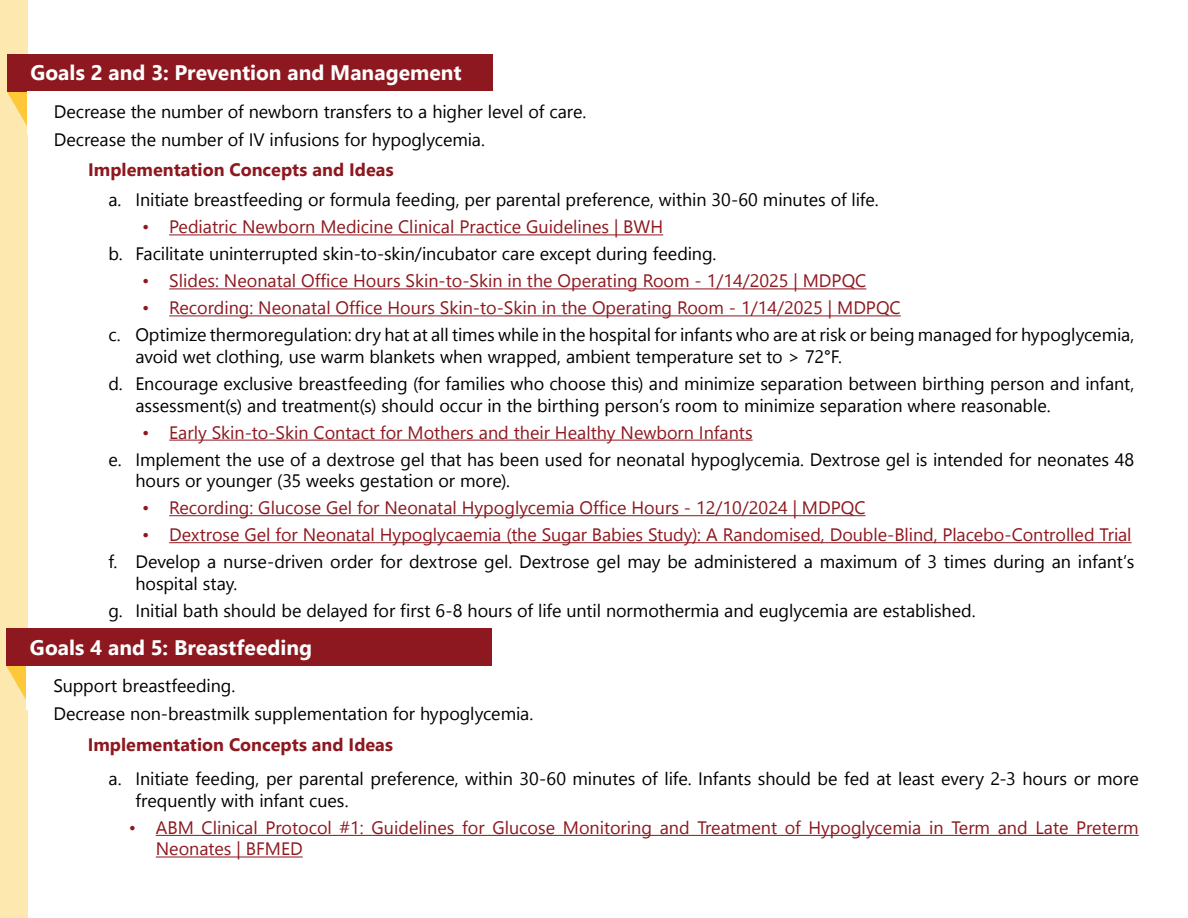
<style>
.page{position:relative;width:1188px;height:918px;background:#fff}
.page>*{position:absolute;margin:0;border:0;box-sizing:border-box;transform-origin:0 0}
.t1{font:700 21px "Nirmala UI";color:#fff}
.t2{font:18px/21.6px "Nirmala UI";letter-spacing:-.005em;color:#000}
.t3{font:18px/21.6px "Nirmala UI";color:#8d181f}
.t4{font:700 18px "Nirmala UI";color:#8d181f}
</style>
<div class="page">
<div style="left:0;top:0;width:27px;height:918px;background:#fde8af"></div>
<svg style="left:7px;top:91px;width:20px;height:35px"></svg>
<div style="left:7px;top:54px;width:486px;height:37px;background:#8d181f"></div>
<hr style="left:169px;top:235px;width:494px;height:1px;background:#8d181f">
<hr style="left:169px;top:289px;width:697px;height:1px;background:#8d181f">
<hr style="left:169px;top:316px;width:732px;height:1px;background:#8d181f">
<hr style="left:169px;top:440px;width:584px;height:1px;background:#8d181f">
<hr style="left:169px;top:515px;width:697px;height:1px;background:#8d181f">
<hr style="left:169px;top:542px;width:963px;height:1px;background:#8d181f">
<svg style="left:6px;top:666px;width:21px;height:37px"></svg>
<div style="left:6px;top:629px;width:486px;height:37px;background:#8d181f"></div>
<hr style="left:156px;top:835px;width:983px;height:1px;background:#8d181f">
<hr style="left:156px;top:857px;width:147px;height:1px;background:#8d181f">
<p class="t1" style="left:30px;top:56px;width:433px">Goals 2 and 3: Prevention and Management</p>
<p class="t2" style="left:54px;top:96px;width:534px;line-height:27.9px">Decrease the number of newborn transfers to a higher level of care.<br>Decrease the number of IV infusions for hypoglycemia.</p>
<p class="t4" style="left:88px;top:155px;width:307px">Implementation Concepts and Ideas</p>
<p class="t2" style="left:108px;top:188px;width:772px">a. Initiate breastfeeding or formula feeding, per parental preference, within 30-60 minutes of life.</p>
<p class="t3" style="left:142px;top:215px;width:523px">• Pediatric Newborn Medicine Clinical Practice Guidelines | BWH</p>
<p class="t2" style="left:108px;top:242px;width:610px">b. Facilitate uninterrupted skin-to-skin/incubator care except during feeding.</p>
<p class="t3" style="left:142px;top:269px;width:726px">• Slides: Neonatal Office Hours Skin-to-Skin in the Operating Room - 1/14/2025 | MDPQC</p>
<p class="t3" style="left:142px;top:296px;width:760px">• Recording: Neonatal Office Hours Skin-to-Skin in the Operating Room - 1/14/2025 | MDPQC</p>
<p class="t2" style="left:135px;top:323px;width:1000px;text-indent:-27px">c. Optimize thermoregulation: dry hat at all times while in the hospital for infants who are at risk or being managed for hypoglycemia, avoid wet clothing, use warm blankets when wrapped, ambient temperature set to &gt; 72°F.</p>
<p class="t2" style="left:135px;top:372px;width:1000px;text-indent:-27px">d. Encourage exclusive breastfeeding (for families who choose this) and minimize separation between birthing person and infant, assessment(s) and treatment(s) should occur in the birthing person’s room to minimize separation where reasonable.</p>
<p class="t3" style="left:142px;top:420px;width:612px">• Early Skin-to-Skin Contact for Mothers and their Healthy Newborn Infants</p>
<p class="t2" style="left:135px;top:447px;width:1000px;text-indent:-27px">e. Implement the use of a dextrose gel that has been used for neonatal hypoglycemia. Dextrose gel is intended for neonates 48 hours or younger (35 weeks gestation or more).</p>
<p class="t3" style="left:142px;top:496px;width:725px">• Recording: Glucose Gel for Neonatal Hypoglycemia Office Hours - 12/10/2024 | MDPQC</p>
<p class="t3" style="left:142px;top:523px;width:991px">• Dextrose Gel for Neonatal Hypoglycaemia (the Sugar Babies Study): A Randomised, Double-Blind, Placebo-Controlled Trial</p>
<p class="t2" style="left:135px;top:550px;width:1000px;text-indent:-27px">f. Develop a nurse-driven order for dextrose gel. Dextrose gel may be administered a maximum of 3 times during an infant’s hospital stay.</p>
<p class="t2" style="left:108px;top:598px;width:869px">g. Initial bath should be delayed for first 6-8 hours of life until normothermia and euglycemia are established.</p>
<p class="t1" style="left:30px;top:630px;width:284px">Goals 4 and 5: Breastfeeding</p>
<p class="t2" style="left:53px;top:671px;width:481px;line-height:27.9px">Support breastfeeding.<br>Decrease non-breastmilk supplementation for hypoglycemia.</p>
<p class="t4" style="left:88px;top:730px;width:307px">Implementation Concepts and Ideas</p>
<p class="t2" style="left:136px;top:767px;width:1005px;text-indent:-27px">a. Initiate feeding, per parental preference, within 30-60 minutes of life. Infants should be fed at least every 2-3 hours or more frequently with infant cues.</p>
<p class="t3" style="left:156px;top:815px;width:984px;text-indent:-27px">• ABM Clinical Protocol #1: Guidelines for Glucose Monitoring and Treatment of Hypoglycemia in Term and Late Preterm<br>Neonates | BFMED</p>
</div>
